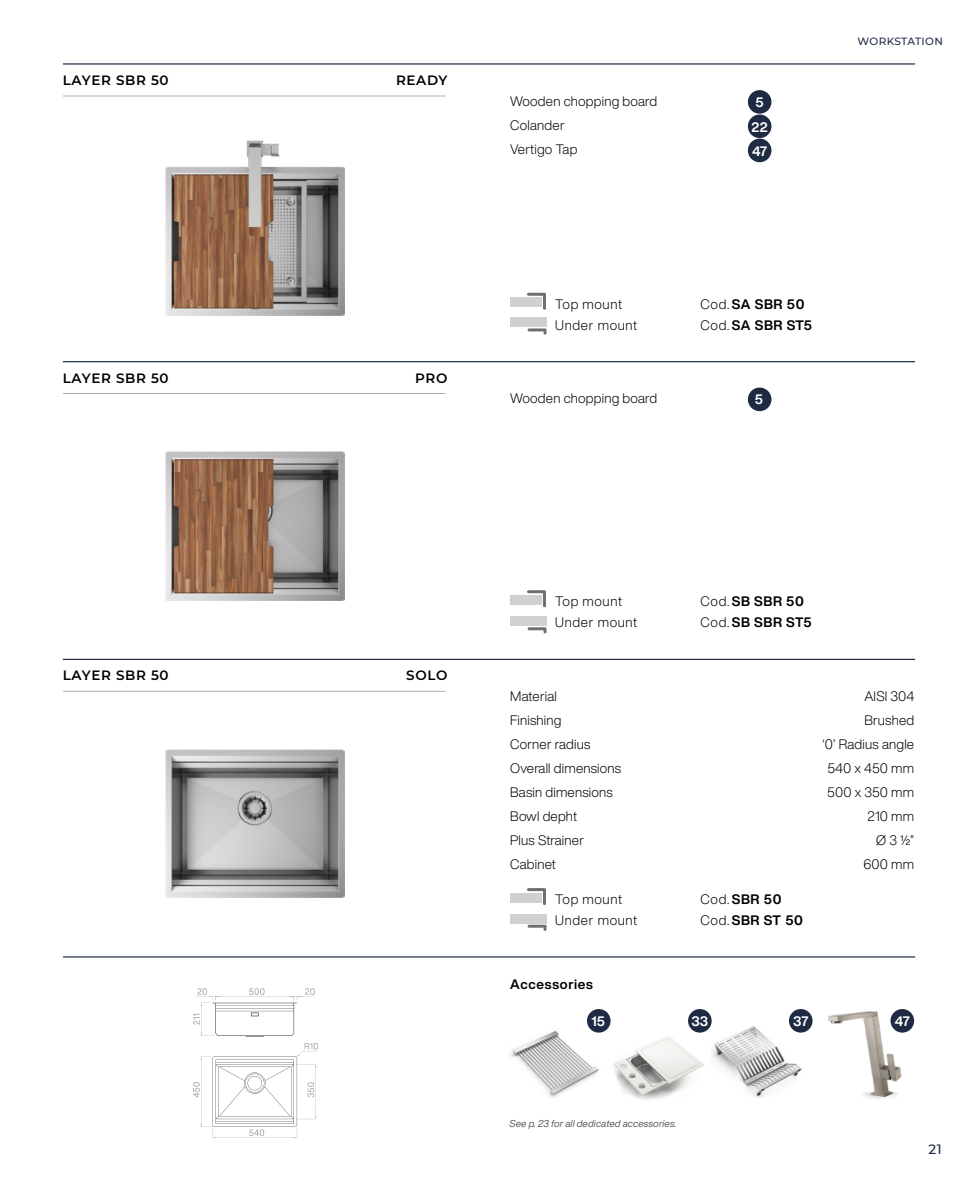
<style>
.page{position:relative;width:978px;height:1191px;background:#fff}
.page>*{position:absolute;margin:0;border:0;box-sizing:border-box;transform-origin:0 0}
.t1{font:300 13.5px/24px "Helvetica Now Display";letter-spacing:.015em;color:#000}
.t2{font:700 13.5px/21px "Helvetica Now Display";letter-spacing:.05em;color:#000}
.t3{font:300 13.5px/21px "Helvetica Now Display";letter-spacing:.05em;color:#000}
.t4{font:600 13.5px "Montserrat";letter-spacing:.05em;color:#000}
.t5{font:700 13.5px/24.5px "Helvetica Now Display";letter-spacing:.005em;color:#fff}
.t6{font:500 13.5px "Montserrat";color:#1f2b43}
.t7{font:500 10.5px "Montserrat";letter-spacing:.03em;color:#1f2b43}
.t8{font:italic 9.75px "Helvetica Now Display";letter-spacing:.015em;color:#575756}
.s1{font-weight:300}
</style>
<div class="page">
<img style="left:828px;top:1011px;width:76px;height:88px">
<img style="left:510px;top:1028px;width:94px;height:70px">
<img style="left:711px;top:1025px;width:93px;height:73px">
<img style="left:613px;top:1036px;width:92px;height:64px">
<hr style="left:63px;top:659px;width:852px;height:1px;background:#1f2b43">
<hr style="left:63px;top:956px;width:852px;height:1px;background:#1f2b43">
<hr style="left:63px;top:361px;width:852px;height:1px;background:#1f2b43">
<hr style="left:63px;top:63px;width:852px;height:2px;background:#1f2b43">
<svg style="left:63px;top:691px;width:383px;height:1px"></svg>
<svg style="left:63px;top:393px;width:383px;height:1px"></svg>
<svg style="left:63px;top:96px;width:383px;height:1px"></svg>
<div style="left:748px;top:90px;width:23px;height:24px;background:#1f2b43;border-radius:50%"></div>
<div style="left:748px;top:114px;width:23px;height:24px;background:#1f2b43;border-radius:50%"></div>
<div style="left:748px;top:139px;width:23px;height:23px;background:#1f2b43;border-radius:50%"></div>
<div style="left:748px;top:387px;width:23px;height:24px;background:#1f2b43;border-radius:50%"></div>
<div style="left:587px;top:1009px;width:24px;height:23px;background:#1f2b43;border-radius:50%"></div>
<div style="left:688px;top:1009px;width:24px;height:23px;background:#1f2b43;border-radius:50%"></div>
<div style="left:789px;top:1009px;width:24px;height:23px;background:#1f2b43;border-radius:50%"></div>
<div style="left:890px;top:1009px;width:24px;height:23px;background:#1f2b43;border-radius:50%"></div>
<div style="left:510px;top:297px;width:31px;height:10px;background:#d0d0d0"></div>
<svg style="left:527px;top:293px;width:19px;height:17px"></svg>
<div style="left:510px;top:595px;width:31px;height:9px;background:#d0d0d0"></div>
<svg style="left:527px;top:590px;width:19px;height:17px"></svg>
<div style="left:510px;top:892px;width:31px;height:10px;background:#d0d0d0"></div>
<svg style="left:527px;top:888px;width:19px;height:17px"></svg>
<div style="left:510px;top:317px;width:37px;height:10px;background:#d0d0d0"></div>
<svg style="left:528px;top:328px;width:19px;height:7px"></svg>
<div style="left:510px;top:616px;width:37px;height:10px;background:#d0d0d0"></div>
<svg style="left:528px;top:627px;width:19px;height:6px"></svg>
<div style="left:510px;top:913px;width:37px;height:10px;background:#d0d0d0"></div>
<svg style="left:528px;top:924px;width:19px;height:7px"></svg>
<img style="left:166px;top:749px;width:178px;height:149px">
<img style="left:166px;top:451px;width:178px;height:149px">
<img style="left:166px;top:141px;width:178px;height:175px">
<svg style="left:193px;top:988px;width:122px;height:48px"></svg>
<svg style="left:193px;top:1043px;width:125px;height:95px"></svg>
<p class="t7" style="left:857px;top:34px;width:87px">WORKSTATION</p>
<p class="t4" style="left:63px;top:71px;width:107px">LAYER SBR 50</p>
<p class="t4" style="left:396px;top:71px;width:53px">READY</p>
<p class="t1" style="left:510px;top:89px;width:149px">Wooden chopping board<br>Colander<br>Vertigo Tap</p>
<p class="t5" style="left:752px;top:90px;width:18px">5<br>22<br>47</p>
<p class="t3" style="left:555px;top:293px;width:83px">Top mount<br>Under mount</p>
<p class="t2" style="left:701px;top:293px;width:113px"><span class="s1">Cod.</span>SA SBR 50<br><span class="s1">Cod.</span>SA SBR ST5</p>
<p class="t4" style="left:63px;top:368px;width:107px">LAYER SBR 50</p>
<p class="t4" style="left:415px;top:368px;width:34px">PRO</p>
<p class="t1" style="left:510px;top:386px;width:149px">Wooden chopping board</p>
<p class="t5" style="left:755px;top:387px;width:10px">5</p>
<p class="t3" style="left:555px;top:591px;width:83px">Top mount<br>Under mount</p>
<p class="t2" style="left:701px;top:591px;width:112px"><span class="s1">Cod.</span>SB SBR 50<br><span class="s1">Cod.</span>SB SBR ST5</p>
<p class="t4" style="left:63px;top:665px;width:107px">LAYER SBR 50</p>
<p class="t4" style="left:406px;top:665px;width:43px">SOLO</p>
<p class="t1" style="left:510px;top:684px;width:112px">Material<br>Finishing<br>Corner radius<br>Overall dimensions<br>Basin dimensions<br>Bowl depht<br>Plus Strainer<br>Cabinet</p>
<p class="t1" style="left:823px;top:684px;width:93px;text-align:right">AISI 304<br>Brushed<br>‘0’ Radius angle<br>540 x 450 mm<br>500 x 350 mm<br>210 mm<br>Ø 3 ½”<br>600 mm</p>
<p class="t3" style="left:555px;top:888px;width:83px">Top mount<br>Under mount</p>
<p class="t2" style="left:701px;top:889px;width:104px"><span class="s1">Cod.</span>SBR 50<br><span class="s1">Cod.</span>SBR ST 50</p>
<p class="t2" style="left:510px;top:974px;width:84px">Accessories</p>
<p class="t5" style="left:591px;top:1009px;width:15px">15</p>
<p class="t5" style="left:691px;top:1009px;width:18px">33</p>
<p class="t5" style="left:793px;top:1009px;width:17px">37</p>
<p class="t5" style="left:895px;top:1009px;width:17px">47</p>
<p class="t8" style="left:509px;top:1117px;width:169px">See p. 23 for all dedicated accessories.</p>
<p class="t6" style="left:929px;top:1139px;width:15px">21</p>
</div>
